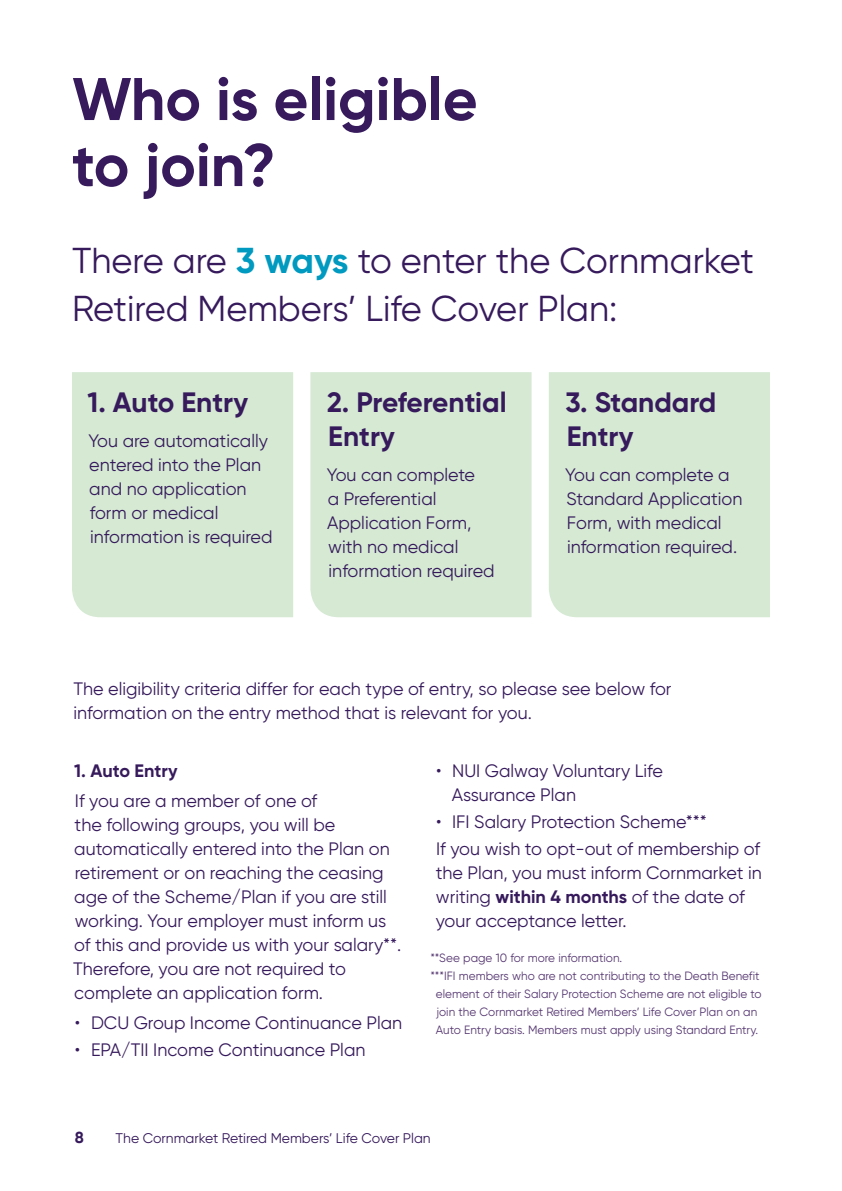
<style>
.page{position:relative;width:842px;height:1191px;background:#fff}
.page>*{position:absolute;margin:0;border:0;box-sizing:border-box;transform-origin:0 0}
.t1{font:700 60px/66px "Gilroy";color:#361a5c}
.t2{font:36px/48px "Gilroy";color:#361a5c}
.t3{font:700 28px/34px "Gilroy";color:#361a5c}
.t4{font:18px/24px "Gilroy";color:#361a5c}
.t5{font:700 18px "Gilroy";color:#361a5c}
.t6{font:700 16px "Gilroy";color:#361a5c}
.t7{font:14px "Gilroy";color:#361a5c}
.t8{font:12px "Gilroy";color:#553771}
.s1{font-weight:700;color:#0099c0}
.s2{font-weight:700}
</style>
<div class="page">
<div style="left:72px;top:372px;width:221px;height:245px;background:#d5e9d3"></div>
<div style="left:310px;top:372px;width:221px;height:245px;background:#d5e9d3"></div>
<div style="left:549px;top:372px;width:221px;height:245px;background:#d5e9d3"></div>
<h1 class="t1" style="left:72px;top:66px;width:407px">Who is eligible to join?</h1>
<h2 class="t2" style="left:72px;top:236px;width:683px">There are <span class="s1">3 ways</span> to enter the Cornmarket<br>Retired Members’ Life Cover Plan:</h2>
<h3 class="t3" style="left:88px;top:384px;width:162px">1. Auto Entry</h3>
<p class="t4" style="left:88px;top:428px;width:186px">You are automatically entered into the Plan and no application form or medical information is required</p>
<h3 class="t3" style="left:327px;top:384px;width:181px">2. Preferential<br>Entry</h3>
<p class="t4" style="left:327px;top:462px;width:169px">You can complete<br>a Preferential<br>Application Form, with no medical information required</p>
<h3 class="t3" style="left:565px;top:384px;width:152px">3. Standard<br>Entry</h3>
<p class="t4" style="left:565px;top:462px;width:179px">You can complete a<br>Standard Application<br>Form, with medical information required.</p>
<p class="t4" style="left:73px;top:676px;width:600px">The eligibility criteria differ for each type of entry, so please see below for information on the entry method that is relevant for you.</p>
<p class="t5" style="left:74px;top:760px;width:105px">1. Auto Entry</p>
<p class="t4" style="left:73px;top:788px;width:330px">If you are a member of one of<br>the following groups, you will be automatically entered into the Plan on retirement or on reaching the ceasing age of the Scheme/Plan if you are still working. Your employer must inform us of this and provide us with your salary**.<br>Therefore, you are not required to complete an application form.</p>
<p class="t4" style="left:75px;top:1010px;width:329px">• DCU Group Income Continuance Plan</p>
<p class="t4" style="left:75px;top:1037px;width:292px">• EPA/TII Income Continuance Plan</p>
<p class="t4" style="left:452px;top:759px;width:213px;text-indent:-16px">• NUI Galway Voluntary Life<br>Assurance Plan</p>
<p class="t4" style="left:436px;top:808px;width:326px;line-height:26.8px">• IFI Salary Protection Scheme***<br>If you wish to opt-out of membership of</p>
<p class="t4" style="left:436px;top:860px;width:328px">the Plan, you must inform Cornmarket in writing <span class="s2">within 4 months</span> of the date of your acceptance letter.</p>
<p class="t8" style="left:430px;top:950px;width:193px">**See page 10 for more information.</p>
<p class="t8" style="left:430px;top:968px;width:331px">***IFI members who are not contributing to the Death Benefit</p>
<p class="t8" style="left:436px;top:986px;width:327px">element of their Salary Protection Scheme are not eligible to</p>
<p class="t8" style="left:436px;top:1004px;width:322px">join the Cornmarket Retired Members’ Life Cover Plan on an</p>
<p class="t8" style="left:436px;top:1022px;width:324px">Auto Entry basis. Members must apply using Standard Entry.</p>
<p class="t6" style="left:75px;top:1127px;width:11px">8</p>
<p class="t7" style="left:116px;top:1129px;width:317px">The Cornmarket Retired Members’ Life Cover Plan</p>
</div>
